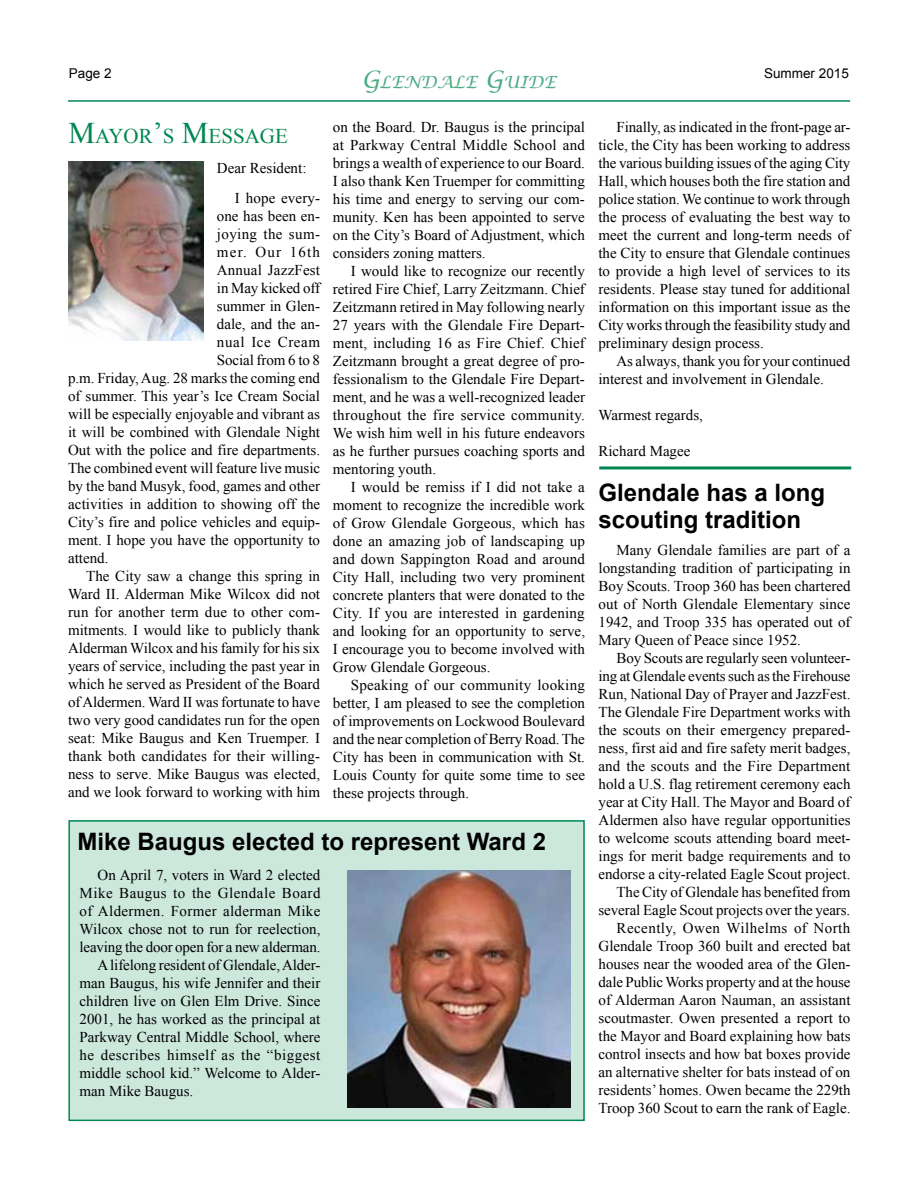
<style>
.page{position:relative;width:918px;height:1188px;background:#fff}
.page>*{position:absolute;margin:0;border:0;box-sizing:border-box;transform-origin:0 0}
.t1{font:700 24px/27px "Arial";color:#000}
.t2{font:21px "Times New Roman";color:#008752}
.t3{font:italic 16.8px "Lucida Calligraphy";color:#4dab86}
.t4{font:15px/18px "Times New Roman";color:#000;text-align:justify}
.t5{font:15px "Times New Roman";letter-spacing:.03em;color:#000}
.t6{font:15px "Times New Roman";letter-spacing:.025em;color:#000}
.t7{font:15px "Times New Roman";letter-spacing:.04em;color:#000}
.t8{font:15px "Times New Roman";letter-spacing:.08em;color:#000}
.t9{font:13.5px "Arial";color:#000}
.s1{font-size:24px}
.s2{font-size:30px}
</style>
<div class="page">
<hr style="left:68px;top:100px;width:782px;height:2px;background:#008752">
<div style="left:68px;top:820px;width:517px;height:301px;background:#cce7dc;border:2px solid #008752"></div>
<hr style="left:599px;top:466px;width:252px;height:3px;background:#008752">
<img style="left:347px;top:870px;width:224px;height:238px">
<img style="left:68px;top:161px;width:135px;height:179px">
<p class="t9" style="left:69px;top:65px;width:44px">Page 2</p>
<p class="t9" style="left:764px;top:64px;width:86px">Summer 2015</p>
<p class="t3" style="left:362px;top:72px;width:196px"><span class="s1">G</span>LENDALE <span class="s1">G</span>UIDE</p>
<h2 class="t2" style="left:69px;top:122px;width:221px"><span class="s2">M</span>AYOR<span class="s2">’</span>S <span class="s2">M</span>ESSAGE</h2>
<p class="t4" style="left:235px;top:153px;width:87px;line-height:30px;text-indent:-18px">Dear Resident:<br>I hope every-</p>
<p class="t4" style="left:217px;top:207px;width:105px">one has been en-</p>
<p class="t6" style="left:217px;top:224px;width:105px">joying the sum-</p>
<p class="t8" style="left:217px;top:242px;width:105px">mer. Our 16th</p>
<p class="t4" style="left:217px;top:261px;width:105px">Annual JazzFest</p>
<p class="t4" style="left:217px;top:279px;width:105px">in May kicked off</p>
<p class="t4" style="left:217px;top:297px;width:105px">summer in Glen-</p>
<p class="t4" style="left:217px;top:315px;width:105px">dale, and the an-</p>
<p class="t7" style="left:217px;top:332px;width:105px">nual Ice Cream</p>
<p class="t4" style="left:217px;top:351px;width:105px">Social from 6 to 8</p>
<p class="t4" style="left:68px;top:369px;width:253px">p.m. Friday, Aug. 28 marks the coming end</p>
<p class="t4" style="left:68px;top:387px;width:254px">of summer. This year’s Ice Cream Social</p>
<p class="t4" style="left:68px;top:405px;width:254px">will be especially enjoyable and vibrant as</p>
<p class="t4" style="left:68px;top:423px;width:254px">it will be combined with Glendale Night</p>
<p class="t4" style="left:68px;top:441px;width:254px">Out with the police and fire departments.</p>
<p class="t4" style="left:68px;top:459px;width:254px">The combined event will feature live music</p>
<p class="t4" style="left:68px;top:477px;width:254px">by the band Musyk, food, games and other</p>
<p class="t4" style="left:68px;top:495px;width:254px">activities in addition to showing off the</p>
<p class="t4" style="left:68px;top:513px;width:254px">City’s fire and police vehicles and equip-</p>
<p class="t4" style="left:68px;top:531px;width:254px">ment. I hope you have the opportunity to</p>
<p class="t4" style="left:68px;top:549px;width:42px">attend.</p>
<p class="t4" style="left:86px;top:567px;width:235px">The City saw a change this spring in</p>
<p class="t4" style="left:68px;top:585px;width:254px">Ward II. Alderman Mike Wilcox did not</p>
<p class="t4" style="left:68px;top:603px;width:254px">run for another term due to other com-</p>
<p class="t4" style="left:68px;top:621px;width:254px">mitments. I would like to publicly thank</p>
<p class="t4" style="left:68px;top:639px;width:253px">Alderman Wilcox and his family for his six</p>
<p class="t4" style="left:68px;top:657px;width:254px">years of service, including the past year in</p>
<p class="t4" style="left:68px;top:675px;width:254px">which he served as President of the Board</p>
<p class="t4" style="left:68px;top:693px;width:253px">of Aldermen. Ward II was fortunate to have</p>
<p class="t4" style="left:68px;top:711px;width:254px">two very good candidates run for the open</p>
<p class="t4" style="left:68px;top:729px;width:253px">seat: Mike Baugus and Ken Truemper. I</p>
<p class="t4" style="left:68px;top:747px;width:254px">thank both candidates for their willing-</p>
<p class="t4" style="left:68px;top:765px;width:254px">ness to serve. Mike Baugus was elected,</p>
<p class="t4" style="left:68px;top:783px;width:254px">and we look forward to working with him</p>
<p class="t4" style="left:333px;top:118px;width:254px">on the Board. Dr. Baugus is the principal at Parkway Central Middle School and brings a wealth of experience to our Board.<br>I also thank Ken Truemper for committing his time and energy to serving our com&shy;munity. Ken has been appointed to serve on the City’s Board of Adjustment, which considers zoning matters.</p>
<p class="t4" style="left:333px;top:262px;width:254px;text-indent:18px">I would like to recognize our recently retired Fire Chief, Larry Zeitzmann. Chief Zeitzmann retired in May following nearly 27 years with the Glendale Fire Depart&shy;ment, including 16 as Fire Chief. Chief Zeitzmann brought a great degree of pro&shy;fessionalism to the Glendale Fire Depart&shy;ment, and he was a well-recognized leader throughout the fire service community.<br>We wish him well in his future endeavors as he further pursues coaching sports and mentoring youth.</p>
<p class="t4" style="left:333px;top:478px;width:254px;text-indent:18px">I would be remiss if I did not take a moment to recognize the incredible work of Grow Glendale Gorgeous, which has done an amazing job of landscaping up and down Sappington Road and around City Hall, including two very prominent concrete planters that were donated to the City. If you are interested in gardening and looking for an opportunity to serve, I encourage you to become involved with Grow Glendale Gorgeous.</p>
<p class="t4" style="left:333px;top:676px;width:254px;text-indent:18px">Speaking of our community looking better, I am pleased to see the completion of improvements on Lockwood Boulevard and the near completion of Berry Road. The City has been in communication with St.<br>Louis County for quite some time to see these projects through.</p>
<h1 class="t1" style="left:77px;top:829px;width:470px">Mike Baugus elected to represent Ward 2</h1>
<p class="t4" style="left:98px;top:865px;width:224px">On April 7, voters in Ward 2 elected</p>
<p class="t5" style="left:80px;top:882px;width:242px">Mike Baugus to the Glendale Board</p>
<p class="t6" style="left:80px;top:900px;width:242px">of Aldermen. Former alderman Mike</p>
<p class="t4" style="left:80px;top:919px;width:242px">Wilcox chose not to run for reelection,</p>
<p class="t4" style="left:80px;top:937px;width:242px">leaving the door open for a new alderman.</p>
<p class="t4" style="left:98px;top:955px;width:224px">A lifelong resident of Glendale, Alder-</p>
<p class="t4" style="left:80px;top:973px;width:242px">man Baugus, his wife Jennifer and their</p>
<p class="t4" style="left:80px;top:991px;width:242px">children live on Glen Elm Drive. Since</p>
<p class="t4" style="left:80px;top:1009px;width:242px">2001, he has worked as the principal at</p>
<p class="t4" style="left:80px;top:1027px;width:242px">Parkway Central Middle School, where</p>
<p class="t5" style="left:80px;top:1044px;width:242px">he describes himself as the “biggest</p>
<p class="t4" style="left:80px;top:1063px;width:242px">middle school kid.” Welcome to Alder-</p>
<p class="t4" style="left:80px;top:1081px;width:115px">man Mike Baugus.</p>
<p class="t4" style="left:598px;top:118px;width:254px;text-indent:18px">Finally, as indicated in the front-page ar&shy;ticle, the City has been working to address the various building issues of the aging City Hall, which houses both the fire station and police station. We continue to work through the process of evaluating the best way to meet the current and long-term needs of the City to ensure that Glendale continues to provide a high level of services to its residents. Please stay tuned for additional information on this important issue as the City works through the feasibility study and preliminary design process.</p>
<p class="t4" style="left:598px;top:352px;width:253px;text-indent:18px">As always, thank you for your continued interest and involvement in Glendale.</p>
<p class="t4" style="left:598px;top:406px;width:106px">Warmest regards,</p>
<p class="t4" style="left:598px;top:442px;width:94px">Richard Magee</p>
<h1 class="t1" style="left:598px;top:480px;width:228px">Glendale has a long scouting tradition</h1>
<p class="t4" style="left:599px;top:540px;width:254px;text-indent:18px">Many Glendale families are part of a longstanding tradition of participating in Boy Scouts. Troop 360 has been chartered out of North Glendale Elementary since 1942, and Troop 335 has operated out of Mary Queen of Peace since 1952.</p>
<p class="t4" style="left:599px;top:648px;width:254px;text-align:right">Boy Scouts are regularly seen volunteer&shy;ing at Glendale events such as the Firehouse Run, National Day of Prayer and JazzFest.<br>The Glendale Fire Department works with the scouts on their emergency prepared&shy;ness, first aid and fire safety merit badges, and the scouts and the Fire Department hold a U.S. flag retirement ceremony each year at City Hall. The Mayor and Board of Aldermen also have regular opportunities to welcome scouts attending board meet&shy;ings for merit badge requirements and to endorse a city-related Eagle Scout project.<br>The City of Glendale has benefited from several Eagle Scout projects over the years.<br>Recently, Owen Wilhelms of North Glendale Troop 360 built and erected bat houses near the wooded area of the Glen&shy;dale Public Works property and at the house of Alderman Aaron Nauman, an assistant scoutmaster. Owen presented a report to the Mayor and Board explaining how bats control insects and how bat boxes provide an alternative shelter for bats instead of on residents’ homes. Owen became the 229th Troop 360 Scout to earn the rank of Eagle.</p>
</div>
